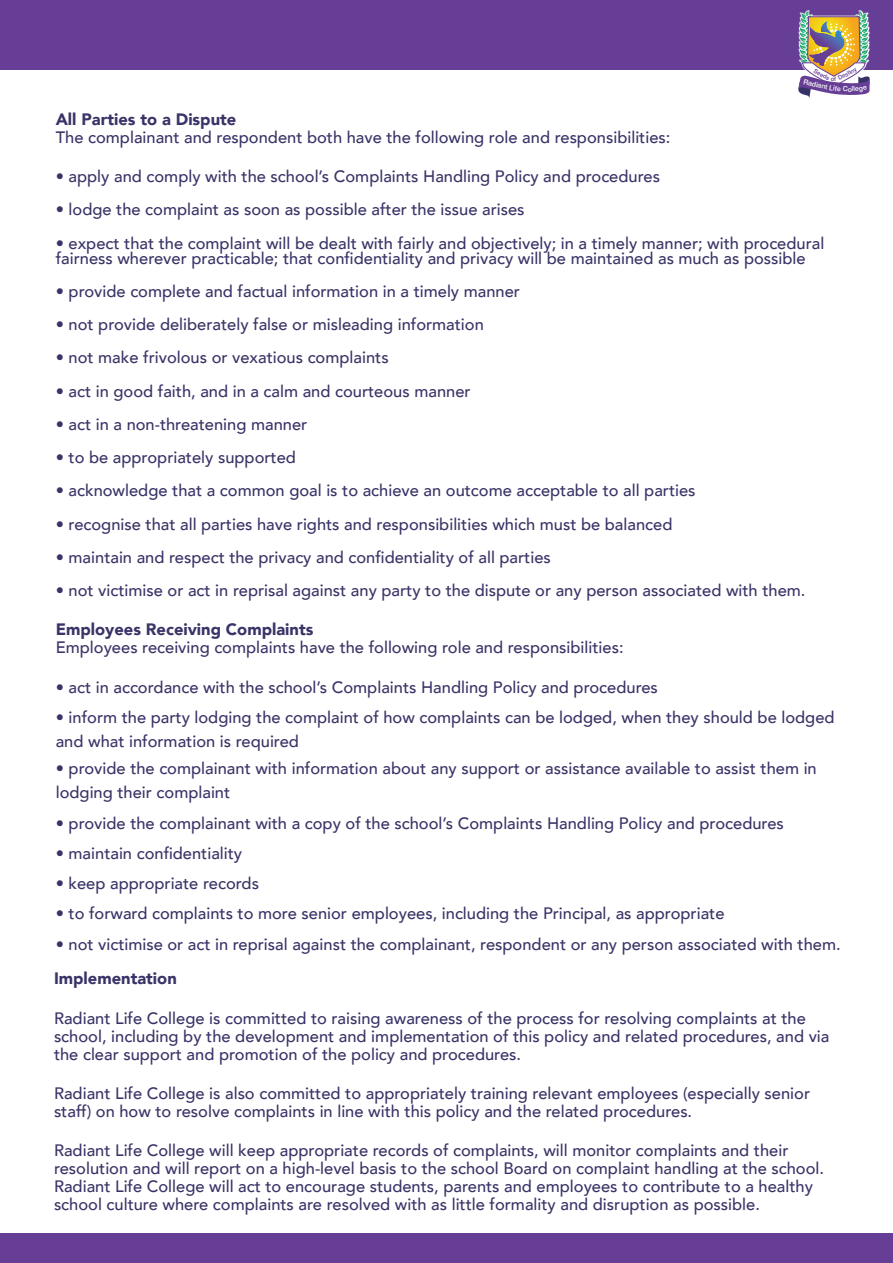
<style>
.page{position:relative;width:893px;height:1263px;background:#fff}
.page>*{position:absolute;margin:0;border:0;box-sizing:border-box;transform-origin:0 0}
.t1{font:500 16.5px/18px "Avenir";color:#393467}
.t2{font:900 16.5px "Avenir";color:#393467}
.t3{font:500 7.05px "Helvetica Neue";color:#faf9fa}
.t4{font:500 6px "Helvetica Neue";color:#663e95}
</style>
<div class="page">
<div style="left:0;top:0;width:893px;height:69px;background:#663e95"></div>
<div style="left:0;top:1233px;width:893px;height:30px;background:#663e95"></div>
<img style="left:798px;top:11px;width:72px;height:88px">
<p class="t3" style="left:809px;top:80px;width:15px;rotate:13deg">adia</p>
<p class="t4" style="left:831px;top:77px;width:7px">of</p>
<p class="t2" style="left:56px;top:112px;width:182px">All Parties to a Dispute</p>
<p class="t1" style="left:56px;top:130px;width:616px">The complainant and respondent both have the following role and responsibilities:</p>
<p class="t1" style="left:56px;top:169px;width:606px">• apply and comply with the school’s Complaints Handling Policy and procedures</p>
<p class="t1" style="left:56px;top:202px;width:470px">• lodge the complaint as soon as possible after the issue arises</p>
<p class="t1" style="left:56px;top:234px;width:770px;line-height:15px">• expect that the complaint will be dealt with fairly and objectively; in a timely manner; with procedural fairness wherever practicable; that confidentiality and privacy will be maintained as much as possible</p>
<p class="t1" style="left:56px;top:284px;width:466px">• provide complete and factual information in a timely manner</p>
<p class="t1" style="left:56px;top:317px;width:430px">• not provide deliberately false or misleading information</p>
<p class="t1" style="left:56px;top:348px;width:334px">• not make frivolous or vexatious complaints</p>
<p class="t1" style="left:56px;top:384px;width:416px">• act in good faith, and in a calm and courteous manner</p>
<p class="t1" style="left:56px;top:417px;width:253px">• act in a non-threatening manner</p>
<p class="t1" style="left:56px;top:450px;width:242px">• to be appropriately supported</p>
<p class="t1" style="left:56px;top:483px;width:641px">• acknowledge that a common goal is to achieve an outcome acceptable to all parties</p>
<p class="t1" style="left:56px;top:517px;width:618px">• recognise that all parties have rights and responsibilities which must be balanced</p>
<p class="t1" style="left:56px;top:547px;width:497px">• maintain and respect the privacy and confidentiality of all parties</p>
<p class="t1" style="left:56px;top:580px;width:751px">• not victimise or act in reprisal against any party to the dispute or any person associated with them.</p>
<p class="t2" style="left:56px;top:623px;width:259px">Employees Receiving Complaints</p>
<p class="t1" style="left:56px;top:640px;width:569px">Employees receiving complaints have the following role and responsibilities:</p>
<p class="t1" style="left:56px;top:680px;width:604px">• act in accordance with the school’s Complaints Handling Policy and procedures</p>
<p class="t1" style="left:56px;top:707px;width:780px;line-height:24px">• inform the party lodging the complaint of how complaints can be lodged, when they should be lodged and what information is required</p>
<p class="t1" style="left:56px;top:758px;width:763px;line-height:24px">• provide the complainant with information about any support or assistance available to assist them in lodging their complaint</p>
<p class="t1" style="left:56px;top:815px;width:730px">• provide the complainant with a copy of the school’s Complaints Handling Policy and procedures</p>
<p class="t1" style="left:56px;top:843px;width:188px">• maintain confidentiality</p>
<p class="t1" style="left:56px;top:876px;width:205px">• keep appropriate records</p>
<p class="t1" style="left:56px;top:906px;width:670px">• to forward complaints to more senior employees, including the Principal, as appropriate</p>
<p class="t1" style="left:56px;top:934px;width:786px">• not victimise or act in reprisal against the complainant, respondent or any person associated with them.</p>
<p class="t2" style="left:54px;top:972px;width:124px">Implementation</p>
<p class="t1" style="left:54px;top:1010px;width:777px">Radiant Life College is committed to raising awareness of the process for resolving complaints at the school, including by the development and implementation of this policy and related procedures, and via the clear support and promotion of the policy and procedures.</p>
<p class="t1" style="left:54px;top:1086px;width:758px">Radiant Life College is also committed to appropriately training relevant employees (especially senior staff) on how to resolve complaints in line with this policy and the related procedures.</p>
<p class="t1" style="left:54px;top:1143px;width:772px">Radiant Life College will keep appropriate records of complaints, will monitor complaints and their resolution and will report on a high-level basis to the school Board on complaint handling at the school.<br>Radiant Life College will act to encourage students, parents and employees to contribute to a healthy school culture where complaints are resolved with as little formality and disruption as possible.</p>
</div>
